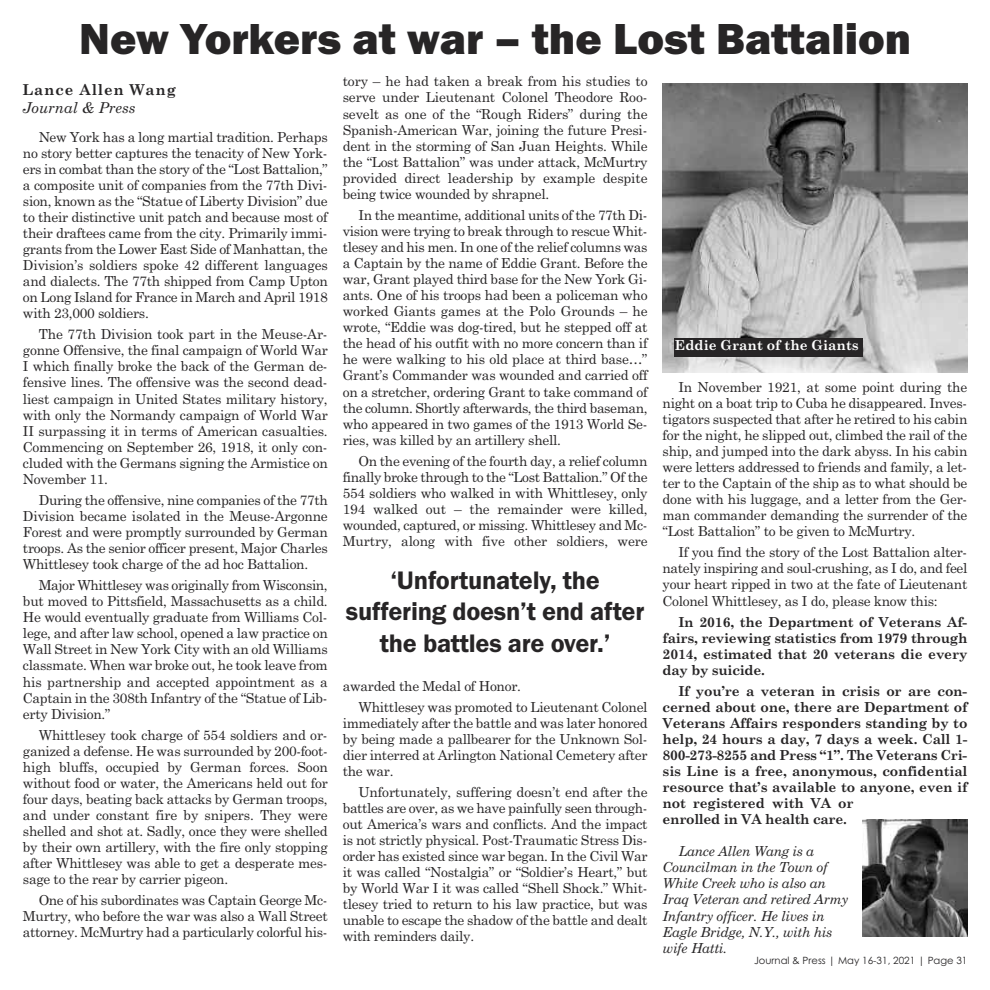
<style>
.page{position:relative;width:990px;height:990px;background:#fff}
.page>*{position:absolute;margin:0;border:0;box-sizing:border-box;transform-origin:0 0}
.t1{font:800 45px "Franklin Gothic";color:#272526}
.t2{font:600 26.25px/31.5px "Franklin Gothic";letter-spacing:-.01em;color:#272526;text-align:center}
.t3{font:700 15px "Century Schoolbook";letter-spacing:.06em;color:#272526}
.t4{font:italic 15px "Century Schoolbook";color:#272526}
.t5{font:13.75px/16.1px "Century Schoolbook";letter-spacing:-.02em;color:#272526;text-align:justify}
.t6{font:700 13.75px/16.1px "Century Schoolbook";letter-spacing:-.01em;color:#272526;text-align:justify}
.t7{font:italic 13.75px/16px "Century Schoolbook";letter-spacing:-.02em;color:#272526}
.t8{font:700 13.75px "Century Schoolbook";color:#fff}
.t9{font:10px "Century Gothic";color:#272526}
</style>
<div class="page">
<img style="left:862px;top:819px;width:106px;height:117px">
<img style="left:663px;top:84px;width:305px;height:289px">
<div style="left:674px;top:339px;width:188px;height:18px;background:#272526"></div>
<h1 class="t1" style="left:79px;top:12px;width:834px">New Yorkers at war – the Lost Battalion</h1>
<p class="t3" style="left:22px;top:81px;width:155px">Lance Allen Wang</p>
<p class="t4" style="left:23px;top:99px;width:115px">Journal &amp; Press</p>
<p class="t5" style="left:343px;top:74px;width:306px">tory – he had taken a break from his studies to serve under Lieutenant Colonel Theodore Roo&shy;sevelt as one of the “Rough Riders” during the Spanish-American War, joining the future Presi&shy;dent in the storming of San Juan Heights. While the “Lost Battalion” was under attack, McMurtry provided direct leadership by example despite being twice wounded by shrapnel.</p>
<p class="t5" style="left:343px;top:207px;width:306px;text-indent:16px">In the meantime, additional units of the 77th Di&shy;vision were trying to break through to rescue Whit&shy;tlesey and his men. In one of the relief columns was a Captain by the name of Eddie Grant. Before the war, Grant played third base for the New York Gi&shy;ants. One of his troops had been a policeman who worked Giants games at the Polo Grounds – he wrote, “Eddie was dog-tired, but he stepped off at the head of his outfit with no more concern than if he were walking to his old place at third base…” Grant’s Commander was wounded and carried off on a stretcher, ordering Grant to take command of the column. Shortly afterwards, the third baseman, who appeared in two games of the 1913 World Se&shy;ries, was killed by an artillery shell.</p>
<p class="t5" style="left:343px;top:453px;width:306px;text-indent:16px">On the evening of the fourth day, a relief column finally broke through to the “Lost Battalion.” Of the 554 soldiers who walked in with Whittlesey, only 194 walked out – the remainder were killed, wounded, captured, or missing. Whittlesey and Mc-Murtry, along with five other soldiers, were</p>
<p class="t5" style="left:23px;top:129px;width:306px;text-indent:16px">New York has a long martial tradition. Perhaps no story better captures the tenacity of New York&shy;ers in combat than the story of the “Lost Battalion,” a composite unit of companies from the 77th Divi&shy;sion, known as the “Statue of Liberty Division” due to their distinctive unit patch and because most of their draftees came from the city. Primarily immi&shy;grants from the Lower East Side of Manhattan, the Division’s soldiers spoke 42 different languages and dialects. The 77th shipped from Camp Upton on Long Island for France in March and April 1918 with 23,000 soldiers.</p>
<p class="t5" style="left:23px;top:327px;width:306px;text-indent:16px">The 77th Division took part in the Meuse-Ar&shy;gonne Offensive, the final campaign of World War I which finally broke the back of the German de&shy;fensive lines. The offensive was the second dead&shy;liest campaign in United States military history, with only the Normandy campaign of World War II surpassing it in terms of American casualties.<br>Commencing on September 26, 1918, it only con&shy;cluded with the Germans signing the Armistice on November 11.</p>
<p class="t5" style="left:23px;top:492px;width:306px;text-indent:16px">During the offensive, nine companies of the 77th Division became isolated in the Meuse-Argonne Forest and were promptly surrounded by German troops. As the senior officer present, Major Charles Whittlesey took charge of the ad hoc Battalion.</p>
<p class="t5" style="left:23px;top:577px;width:306px;text-indent:16px">Major Whittlesey was originally from Wisconsin, but moved to Pittsfield, Massachusetts as a child.<br>He would eventually graduate from Williams Col&shy;lege, and after law school, opened a law practice on Wall Street in New York City with an old Williams classmate. When war broke out, he took leave from his partnership and accepted appointment as a Captain in the 308th Infantry of the “Statue of Lib&shy;erty Division.”</p>
<p class="t5" style="left:23px;top:727px;width:306px;text-indent:16px">Whittlesey took charge of 554 soldiers and or&shy;ganized a defense. He was surrounded by 200-foot&shy;high bluffs, occupied by German forces. Soon without food or water, the Americans held out for four days, beating back attacks by German troops, and under constant fire by snipers. They were shelled and shot at. Sadly, once they were shelled by their own artillery, with the fire only stopping after Whittlesey was able to get a desperate mes&shy;sage to the rear by carrier pigeon.</p>
<p class="t5" style="left:23px;top:892px;width:306px;text-indent:16px">One of his subordinates was Captain George Mc-Murtry, who before the war was also a Wall Street attorney. McMurtry had a particularly colorful his-</p>
<p class="t8" style="left:675px;top:337px;width:185px">Eddie Grant of the Giants</p>
<p class="t5" style="left:663px;top:379px;width:306px;text-indent:16px">In November 1921, at some point during the night on a boat trip to Cuba he disappeared. Inves&shy;tigators suspected that after he retired to his cabin for the night, he slipped out, climbed the rail of the ship, and jumped into the dark abyss. In his cabin were letters addressed to friends and family, a let&shy;ter to the Captain of the ship as to what should be done with his luggage, and a letter from the Ger&shy;man commander demanding the surrender of the “Lost Battalion” to be given to McMurtry.</p>
<p class="t5" style="left:663px;top:545px;width:306px;text-indent:16px">If you find the story of the Lost Battalion alter&shy;nately inspiring and soul-crushing, as I do, and feel your heart ripped in two at the fate of Lieutenant Colonel Whittlesey, as I do, please know this:</p>
<p class="t6" style="left:663px;top:614px;width:306px;text-indent:16px">In 2016, the Department of Veterans Af&shy;fairs, reviewing statistics from 1979 through 2014, estimated that 20 veterans die every day by suicide.</p>
<p class="t6" style="left:663px;top:683px;width:306px;text-align:left;text-indent:16px">If you’re a veteran in crisis or are con&shy;cerned about one, there are Department of Veterans Affairs responders standing by to help, 24 hours a day, 7 days a week. Call 1- 800-273-8255 and Press “1”. The Veterans Cri&shy;sis Line is a free, anonymous, confidential resource that’s available to anyone, even if not registered with VA or<br>enrolled in VA health care.</p>
<p class="t7" style="left:663px;top:844px;width:187px;text-indent:16px">Lance Allen Wang is a<br>Councilman in the Town of<br>White Creek who is also an<br>Iraq Veteran and retired Army<br>Infantry officer. He lives in<br>Eagle Bridge, N.Y., with his wife Hatti.</p>
<h2 class="t2" style="left:346px;top:564px;width:300px">‘Unfortunately, the suffering doesn’t end after the battles are over.’</h2>
<p class="t5" style="left:359px;top:675px;width:291px;line-height:21px;text-indent:-16px">awarded the Medal of Honor.<br>Whittlesey was promoted to Lieutenant Colonel</p>
<p class="t5" style="left:343px;top:715px;width:306px">immediately after the battle and was later honored by being made a pallbearer for the Unknown Sol&shy;dier interred at Arlington National Cemetery after the war.</p>
<p class="t5" style="left:343px;top:784px;width:306px;text-indent:16px">Unfortunately, suffering doesn’t end after the battles are over, as we have painfully seen through&shy;out America’s wars and conflicts. And the impact is not strictly physical. Post-Traumatic Stress Dis&shy;order has existed since war began. In the Civil War it was called “Nostalgia” or “Soldier’s Heart,” but by World War I it was called “Shell Shock.” Whit&shy;tlesey tried to return to his law practice, but was unable to escape the shadow of the battle and dealt with reminders daily.</p>
<p class="t9" style="left:754px;top:954px;width:215px">Journal &amp; Press | May 16-31, 2021 | Page 31</p>
</div>
